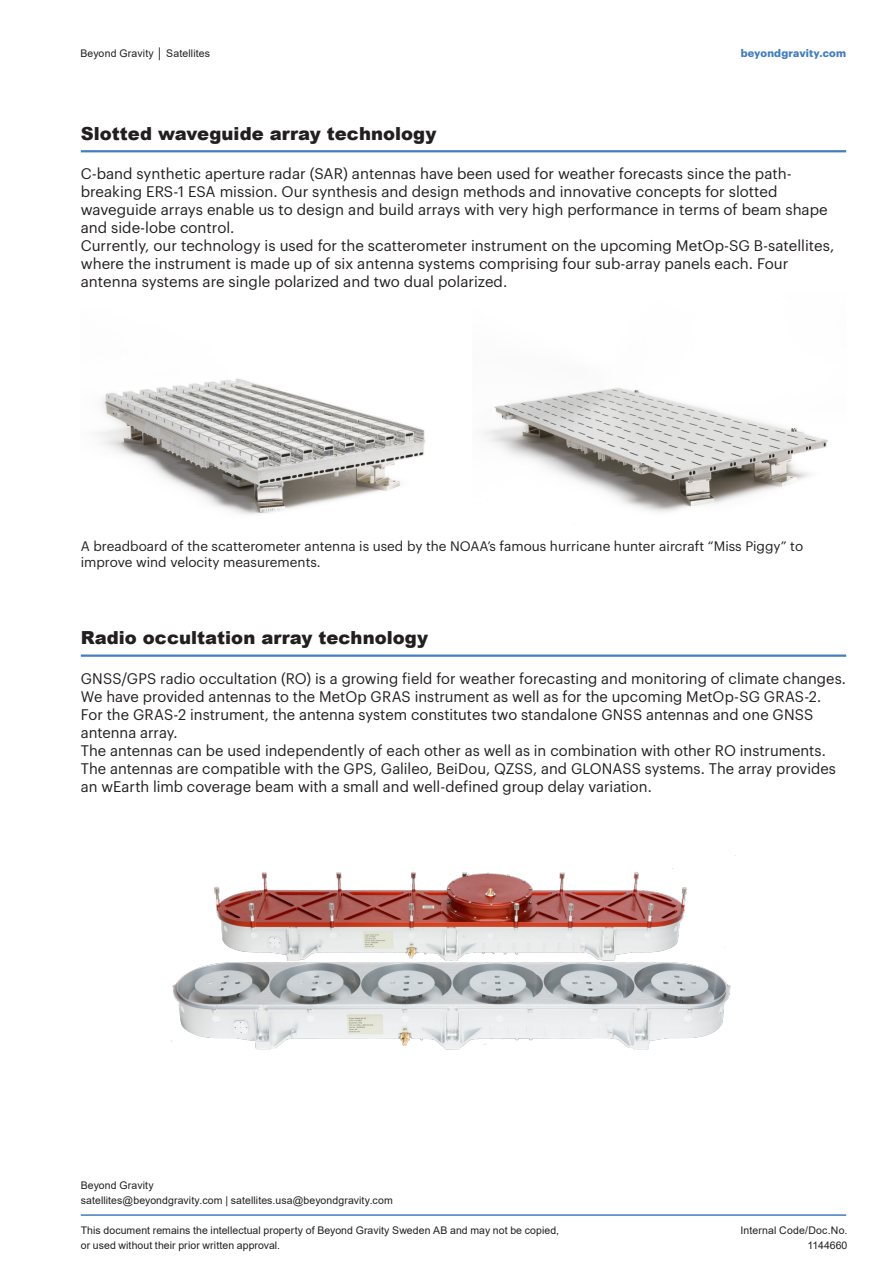
<style>
.page{position:relative;width:893px;height:1263px;background:#fff}
.page>*{position:absolute;margin:0;border:0;box-sizing:border-box;transform-origin:0 0}
.t1{font:900 18px "Arial";letter-spacing:.005em;color:#231f20}
.t2{font:15px/18px "Graphik";color:#231f20}
.t3{font:13.5px/16.2px "Graphik";color:#231f20}
.t4{font:700 10.65px "Graphik";letter-spacing:.02em;color:#437ec1}
.t5{font:10.5px/15.5px "Arial";letter-spacing:.01em;color:#231f20}
</style>
<div class="page">
<hr style="left:81px;top:1214px;width:765px;height:2px;background:#437ec1">
<hr style="left:81px;top:150px;width:765px;height:2px;background:#437ec1">
<hr style="left:81px;top:654px;width:765px;height:3px;background:#437ec1">
<img style="left:483px;top:388px;width:345px;height:124px">
<img style="left:98px;top:378px;width:328px;height:137px">
<img style="left:171px;top:855px;width:565px;height:195px">
<p class="t5" style="left:80px;top:45px;width:131px">Beyond Gravity │ Satellites</p>
<p class="t4" style="left:741px;top:45px;width:107px">beyondgravity.com</p>
<p class="t1" style="left:81px;top:121px;width:357px">Slotted waveguide array technology</p>
<p class="t2" style="left:81px;top:163px;width:748px">C-band synthetic aperture radar (SAR) antennas have been used for weather forecasts since the path&shy;breaking ERS-1 ESA mission. Our synthesis and design methods and innovative concepts for slotted waveguide arrays enable us to design and build arrays with very high performance in terms of beam shape and side-lobe control.</p>
<p class="t2" style="left:81px;top:235px;width:755px">Currently, our technology is used for the scatterometer instrument on the upcoming MetOp-SG B-satellites, where the instrument is made up of six antenna systems comprising four sub-array panels each. Four antenna systems are single polarized and two dual polarized.</p>
<p class="t3" style="left:81px;top:537px;width:724px">A breadboard of the scatterometer antenna is used by the NOAA’s famous hurricane hunter aircraft “Miss Piggy” to improve wind velocity measurements.</p>
<p class="t1" style="left:81px;top:624px;width:349px">Radio occultation array technology</p>
<p class="t2" style="left:81px;top:668px;width:767px">GNSS/GPS radio occultation (RO) is a growing field for weather forecasting and monitoring of climate changes.<br>We have provided antennas to the MetOp GRAS instrument as well as for the upcoming MetOp-SG GRAS-2.<br>For the GRAS-2 instrument, the antenna system constitutes two standalone GNSS antennas and one GNSS antenna array.</p>
<p class="t2" style="left:81px;top:740px;width:757px">The antennas can be used independently of each other as well as in combination with other RO instruments.<br>The antennas are compatible with the GPS, Galileo, BeiDou, QZSS, and GLONASS systems. The array provides an wEarth limb coverage beam with a small and well-defined group delay variation.</p>
<p class="t5" style="left:81px;top:1177px;width:314px">Beyond Gravity<br>satellites@beyondgravity.com | satellites.usa@beyondgravity.com</p>
<p class="t5" style="left:81px;top:1222px;width:480px;line-height:15px">This document remains the intellectual property of Beyond Gravity Sweden AB and may not be copied, or used without their prior written approval.</p>
<p class="t5" style="left:740px;top:1222px;width:109px;line-height:14.9px;text-align:right">Internal Code/Doc.No.<br>1144660</p>
</div>
